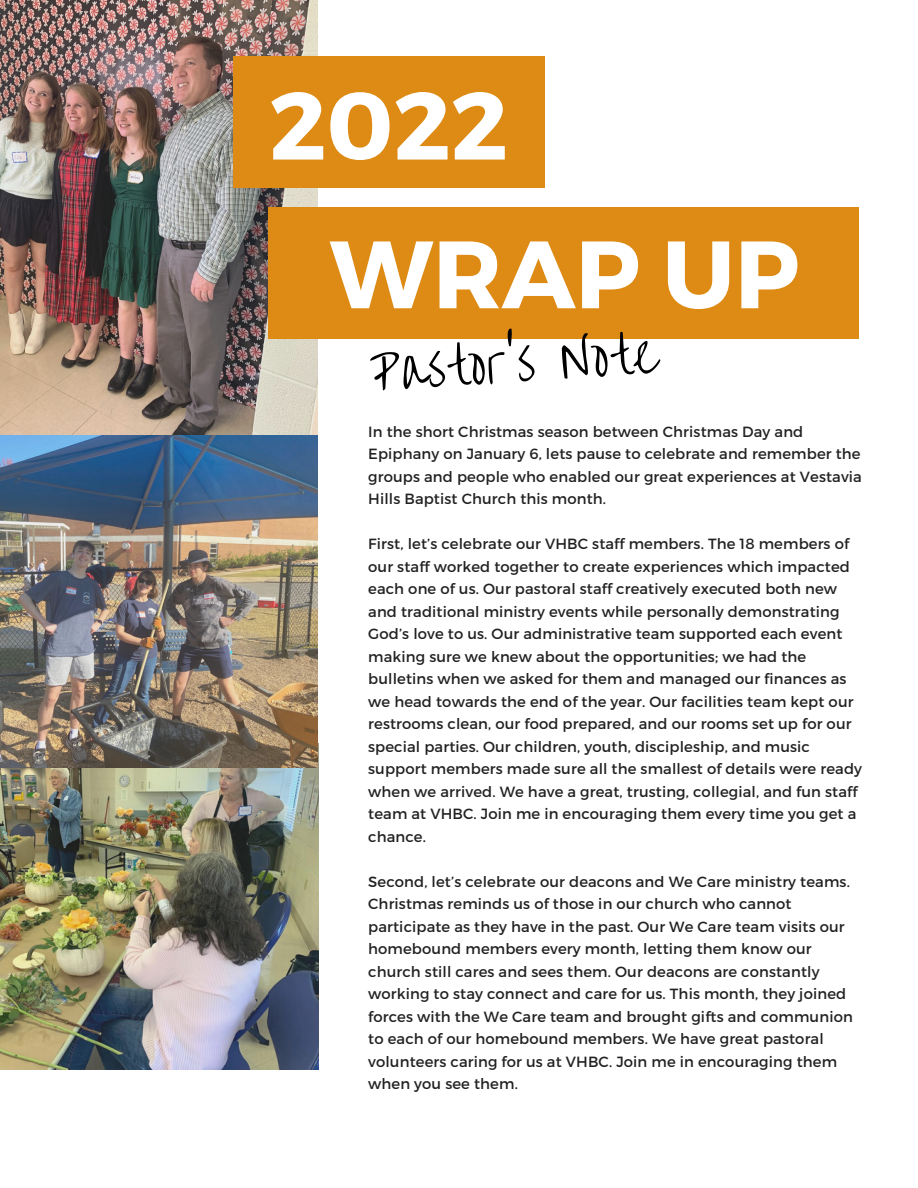
<style>
.page{position:relative;width:918px;height:1188px;background:#fff}
.page>*{position:absolute;margin:0;border:0;box-sizing:border-box;transform-origin:0 0}
.t1{font:700 95.4px/148.6px "Montserrat";color:#fff}
.t2{font:49.8px "Overthe Rainbow";color:#000}
.t3{font:14.85px/22.5px "Montserrat";letter-spacing:.01em;color:#222}
</style>
<div class="page">
<img style="left:0;top:0;width:318px;height:435px">
<div style="left:233px;top:56px;width:311px;height:131px;background:#de8b15"></div>
<img style="left:0;top:767px;width:318px;height:302px">
<img style="left:0;top:435px;width:318px;height:332px">
<div style="left:269px;top:207px;width:590px;height:132px;background:#de8b15"></div>
<h1 class="t1" style="left:330px;top:46px;width:471px;text-indent:-61px">2022<br>WRAP UP</h1>
<h2 class="t2" style="left:368px;top:346px;width:290px;rotate:-4deg">Pastor's Note</h2>
<p class="t3" style="left:368px;top:419px;width:495px">In the short Christmas season between Christmas Day and Epiphany on January 6, lets pause to celebrate and remember the groups and people who enabled our great experiences at Vestavia Hills Baptist Church this month.</p>
<p class="t3" style="left:368px;top:532px;width:495px">First, let’s celebrate our VHBC staff members. The 18 members of our staff worked together to create experiences which impacted each one of us. Our pastoral staff creatively executed both new and traditional ministry events while personally demonstrating God’s love to us. Our administrative team supported each event making sure we knew about the opportunities; we had the bulletins when we asked for them and managed our finances as we head towards the end of the year. Our facilities team kept our restrooms clean, our food prepared, and our rooms set up for our special parties. Our children, youth, discipleship, and music support members made sure all the smallest of details were ready when we arrived. We have a great, trusting, collegial, and fun staff team at VHBC. Join me in encouraging them every time you get a chance.</p>
<p class="t3" style="left:368px;top:869px;width:486px">Second, let’s celebrate our deacons and We Care ministry teams.<br>Christmas reminds us of those in our church who cannot participate as they have in the past. Our We Care team visits our homebound members every month, letting them know our church still cares and sees them. Our deacons are constantly working to stay connect and care for us. This month, they joined forces with the We Care team and brought gifts and communion to each of our homebound members. We have great pastoral volunteers caring for us at VHBC. Join me in encouraging them when you see them.</p>
</div>
